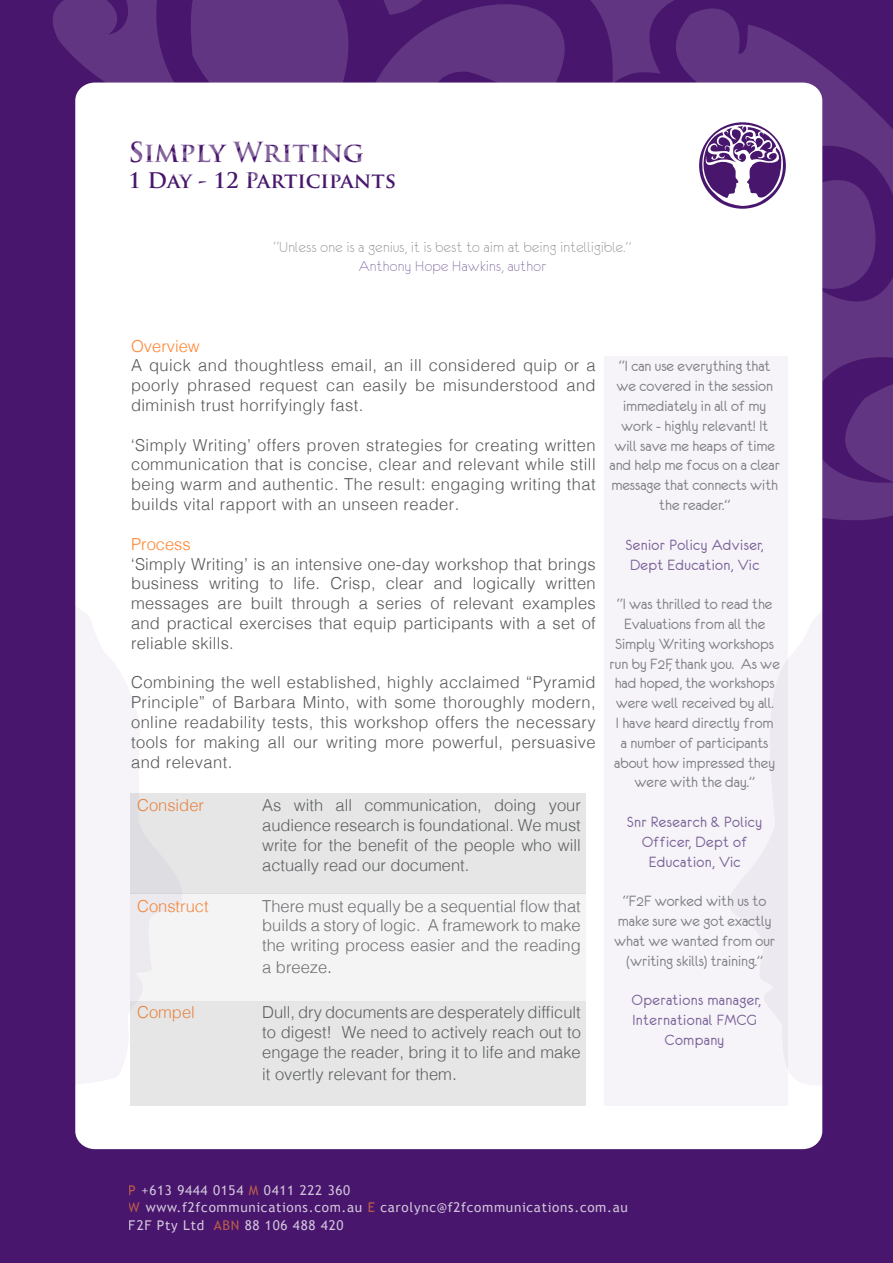
<style>
.page{position:relative;width:893px;height:1263px;background:#48166d}
.page>*{position:absolute;margin:0;border:0;box-sizing:border-box;transform-origin:0 0}
.t1{font:700 27px "Trajan Pro";color:#48166d}
.t2{font:700 21px "Trajan Pro";color:#48166d}
.t3{font:300 16.5px/19.8px "Helvetica";letter-spacing:.015em;color:#57585a;text-align:justify}
.t4{font:16.5px/19.8px "Eurofurenceregular";color:#808285;text-align:center}
.t5{font:16.5px/19.8px "Eurofurenceregular";letter-spacing:.025em;color:#7b6299;text-align:center}
.t6{font:300 16.5px/19.8px "Helvetica";color:#6c6d70;text-align:justify}
.t7{font:16.5px "Eurofurencelight";letter-spacing:.025em;color:#808285}
.t8{font:300 16.5px "Helvetica";color:#ff8533}
.t9{font:16.5px "Eurofurencelight";letter-spacing:.025em;color:#7b6299}
.t10{font:13.5px/16.2px "Trebuchet MS";letter-spacing:.05em;color:#fff}
.s1{font-size:18px;color:#57585a}
.s2{font-size:18px}
.s3{color:#e0733f}
</style>
<div class="page">
<svg style="left:53px;top:0;width:144px;height:98px;fill:#613581"></svg>
<svg style="left:797px;top:47px;width:96px;height:486px;fill:#613581"></svg>
<svg style="left:197px;top:0;width:600px;height:83px;fill:#613581"></svg>
<div style="left:75px;top:83px;width:747px;height:1066px;background:#fff;border-radius:19px"></div>
<svg style="left:788px;top:559px;width:35px;height:582px;fill:#f6f4f8"></svg>
<svg style="left:75px;top:561px;width:64px;height:580px;fill:#f6f4f8"></svg>
<svg style="left:699px;top:122px;width:87px;height:87px"></svg>
<div style="left:604px;top:356px;width:184px;height:750px;background:#f6f4f8"></div>
<div style="left:131px;top:793px;width:455px;height:100px;background:#e6e6e7"></div>
<div style="left:131px;top:893px;width:455px;height:108px;background:#f4f4f4"></div>
<div style="left:131px;top:1001px;width:455px;height:105px;background:#e6e6e7"></div>
<p class="t1" style="left:128px;top:136px;width:237px">Simply Writing</p>
<p class="t2" style="left:128px;top:167px;width:269px">1 Day - 12 Participants</p>
<p class="t7" style="left:274px;top:239px;width:359px">“Unless one is a genius, it is best to aim at being intelligible.”</p>
<p class="t9" style="left:359px;top:257px;width:189px">Anthony Hope Hawkins, author</p>
<p class="t8" style="left:131px;top:332px;width:70px">Overview</p>
<p class="t3" style="left:131px;top:355px;width:466px">A quick and thoughtless email, an ill considered quip or a poorly phrased request can easily be misunderstood and diminish trust horrifyingly fast.</p>
<p class="t3" style="left:131px;top:434px;width:466px">‘Simply Writing’ offers proven strategies for creating written communication that is concise, clear and relevant while still being warm and authentic. The result: engaging writing that builds vital rapport with an unseen reader.</p>
<p class="t8" style="left:131px;top:530px;width:61px">Process</p>
<p class="t3" style="left:131px;top:553px;width:466px">‘Simply Writing’ is an intensive one-day workshop that brings business writing to life. Crisp, clear and logically written messages are built through a series of relevant examples and practical exercises that equip participants with a set of reliable skills.</p>
<p class="t3" style="left:131px;top:671px;width:466px">Combining the well established, highly acclaimed “Pyramid Principle” of Barbara Minto, with some thoroughly modern, online readability tests, this workshop offers the necessary tools for making all our writing more powerful, persuasive and relevant.</p>
<p class="t8" style="left:137px;top:791px;width:68px">Consider</p>
<p class="t3" style="left:262px;top:794px;width:320px">As with all communication, doing your audience research is foundational. We must write for the benefit of the people who will actually read our document.</p>
<p class="t8" style="left:137px;top:892px;width:73px">Construct</p>
<p class="t6" style="left:262px;top:895px;width:320px">There must equally be a sequential flow that builds a story of logic. A framework to make the writing process easier and the reading</p>
<p class="t6" style="left:262px;top:956px;width:72px">a breeze<span class="s1">.</span></p>
<p class="t8" style="left:137px;top:998px;width:59px">Compel</p>
<p class="t3" style="left:262px;top:1001px;width:320px">Dull, dry documents are desperately difficult to digest! We need to actively reach out to engage the reader, bring it to life and make</p>
<p class="t3" style="left:262px;top:1062px;width:196px">it overtly relevant for them<span class="s2">.</span></p>
<p class="t4" style="left:609px;top:356px;width:172px">“I can use everything that we covered in the session immediately in all of my work - highly relevant! It will save me heaps of time and help me focus on a clear message that connects with the reader.”</p>
<p class="t5" style="left:626px;top:535px;width:139px;text-align:left">Senior Policy Adviser,<br>Dept Education, Vic</p>
<p class="t4" style="left:610px;top:594px;width:172px">“I was thrilled to read the<br>Evaluations from all the<br>Simply Writing workshops run by F2F, thank you. As we had hoped, the workshops were well received by all.<br>I have heard directly from<br>a number of participants about how impressed they were with the day.”</p>
<p class="t5" style="left:627px;top:812px;width:137px">Snr Research &amp; Policy<br>Officer, Dept of<br>Education, Vic</p>
<p class="t4" style="left:614px;top:891px;width:163px">“F2F worked with us to make sure we got exactly what we wanted from our (writing skills) training.”</p>
<p class="t5" style="left:632px;top:990px;width:130px">Operations manager,<br>International FMCG<br>Company</p>
<p class="t10" style="left:129px;top:1183px;width:500px"><span class="s3">P</span> +613 9444 0154 <span class="s3">M</span> 0411 222 360<br><span class="s3">W</span> www.f2fcommunications.com.au <span class="s3">E</span> carolync@f2fcommunications.com.au</p>
<p class="t10" style="left:129px;top:1217px;width:216px">F2F Pty Ltd <span class="s3">ABN</span> 88 106 488 420</p>
</div>
